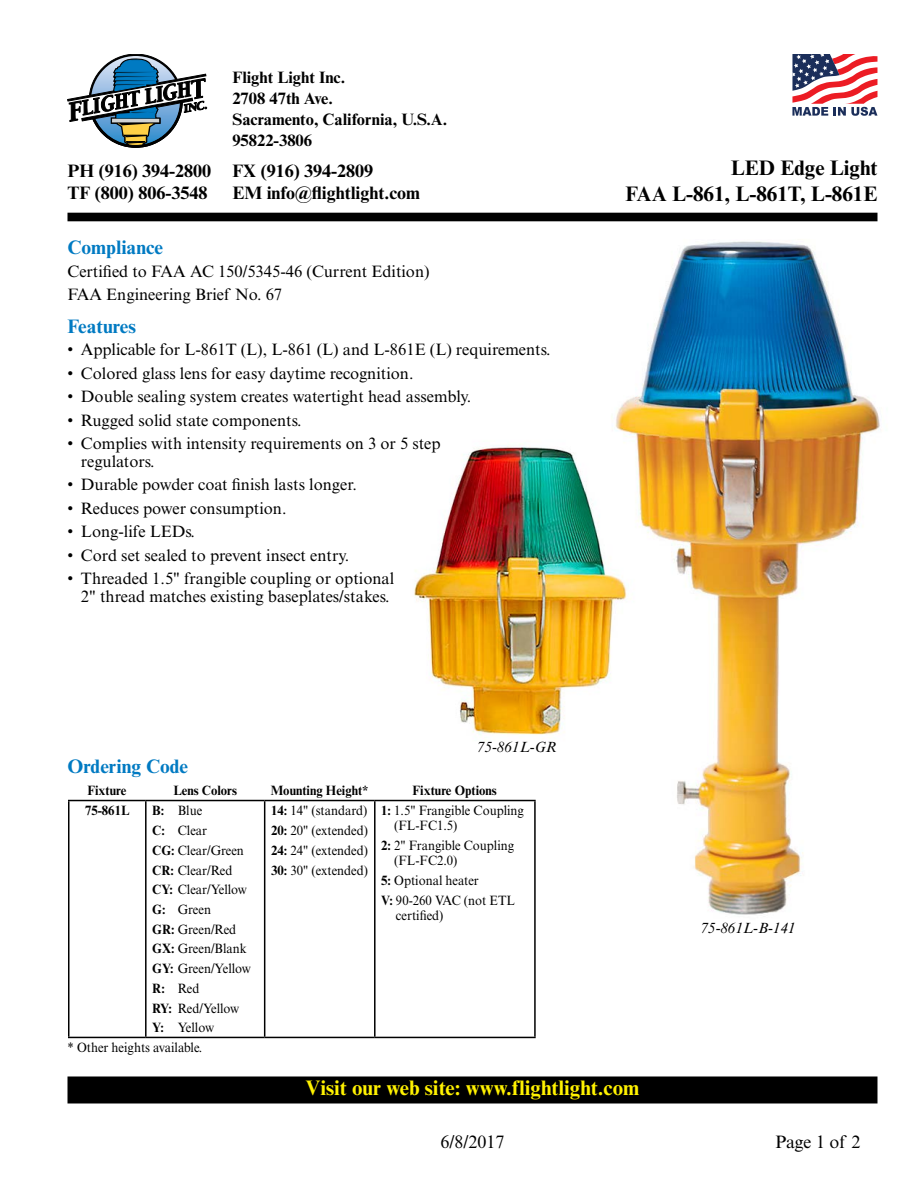
<style>
.page{position:relative;width:918px;height:1188px;background:#fff}
.page>*{position:absolute;margin:0;border:0;box-sizing:border-box;transform-origin:0 0}
.t1{font:700 21px "Times New Roman MT Std";color:#fff200}
.t2{font:700 21px/25.5px "Times New Roman MT Std";color:#000;text-align:right}
.t3{font:700 19.5px "Times New Roman MT Std";color:#007ac2}
.t4{font:700 18px/22.5px "Times New Roman MT Std";color:#000}
.t5{font:18px "Times New Roman MT Std";color:#000}
.t6{font:16.5px/18px "Times New Roman MT Std";color:#000}
.t7{font:700 16.5px/21px "Times New Roman MT Std";color:#000}
.t8{font:italic 15px "Times New Roman MT Std";color:#000}
.t9{font:13.5px/19.6px "Times New Roman MT Std";color:#000;scale:.94 1}
.t10{font:700 13.5px "Times New Roman MT Std";color:#000;scale:.94 1}
.s1{font-weight:700}
</style>
<div class="page">
<div style="left:68px;top:1077px;width:809px;height:26px;background:#000"></div>
<div style="left:68px;top:1076px;width:810px;height:27px;border:2px solid #000"></div>
<svg style="left:68px;top:54px;width:139px;height:94px"></svg>
<div style="left:68px;top:213px;width:810px;height:8px;background:#000"></div>
<img style="left:611px;top:241px;width:269px;height:674px">
<hr style="left:68px;top:800px;width:78px;height:1px;background:#000">
<hr style="left:68px;top:801px;width:2px;height:236px;background:#000">
<hr style="left:146px;top:800px;width:119px;height:1px;background:#000">
<hr style="left:145px;top:801px;width:2px;height:236px;background:#000">
<hr style="left:265px;top:800px;width:110px;height:1px;background:#000">
<hr style="left:264px;top:801px;width:1px;height:236px;background:#000">
<hr style="left:375px;top:800px;width:161px;height:1px;background:#000">
<hr style="left:374px;top:801px;width:2px;height:236px;background:#000">
<hr style="left:534px;top:801px;width:2px;height:236px;background:#000">
<hr style="left:68px;top:1037px;width:78px;height:1px;background:#000">
<hr style="left:146px;top:1037px;width:119px;height:1px;background:#000">
<hr style="left:265px;top:1037px;width:110px;height:1px;background:#000">
<hr style="left:375px;top:1037px;width:161px;height:1px;background:#000">
<svg style="left:792px;top:54px;width:85px;height:62px"></svg>
<img style="left:414px;top:429px;width:224px;height:319px">
<p class="t4" style="left:67px;top:159px;width:145px">PH (916) 394-2800<br>TF (800) 806-3548</p>
<p class="t7" style="left:232px;top:67px;width:216px">Flight Light Inc.<br>2708 47th Ave.<br>Sacramento, California, U.S.A.<br>95822-3806</p>
<p class="t4" style="left:232px;top:159px;width:189px">FX (916) 394-2809<br>EM info@flightlight.com</p>
<p class="t3" style="left:68px;top:236px;width:97px">Compliance</p>
<p class="t6" style="left:68px;top:259px;width:364px;line-height:23.4px">Certified to FAA AC 150/5345-46 (Current Edition)<br>FAA Engineering Brief No. 67</p>
<p class="t3" style="left:68px;top:314px;width:70px">Features</p>
<p class="t6" style="left:68px;top:341px;width:485px">• Applicable for L-861T (L), L-861 (L) and L-861E (L) requirements.</p>
<p class="t6" style="left:68px;top:364px;width:348px">• Colored glass lens for easy daytime recognition.</p>
<p class="t6" style="left:68px;top:388px;width:405px">• Double sealing system creates watertight head assembly.</p>
<p class="t6" style="left:68px;top:411px;width:235px">• Rugged solid state components.</p>
<p class="t6" style="left:81px;top:434px;width:361px;text-indent:-13px">• Complies with intensity requirements on 3 or 5 step regulators.</p>
<p class="t6" style="left:68px;top:476px;width:291px">• Durable powder coat finish lasts longer.</p>
<p class="t6" style="left:68px;top:499px;width:221px">• Reduces power consumption.</p>
<p class="t6" style="left:68px;top:523px;width:129px">• Long-life LEDs.</p>
<p class="t6" style="left:68px;top:546px;width:283px">• Cord set sealed to prevent insect entry.</p>
<p class="t6" style="left:68px;top:569px;width:328px;text-align:center">• Threaded 1.5" frangible coupling or optional<br>2" thread matches existing baseplates/stakes.</p>
<p class="t3" style="left:68px;top:755px;width:122px">Ordering Code</p>
<p class="t8" style="left:477px;top:739px;width:81px">75-861L-GR</p>
<p class="t10" style="left:87px;top:782px;width:43px">Fixture</p>
<p class="t10" style="left:173px;top:782px;width:69px">Lens Colors</p>
<p class="t10" style="left:271px;top:782px;width:106px">Mounting Height*</p>
<p class="t10" style="left:413px;top:782px;width:91px">Fixture Options</p>
<p class="t10" style="left:85px;top:803px;width:49px">75-861L</p>
<p class="t9" style="left:152px;top:801px;width:107px"><span class="s1">B:</span> Blue<br><span class="s1">C:</span> Clear<br><span class="s1">CG:</span> Clear/Green<br><span class="s1">CR:</span> Clear/Red<br><span class="s1">CY:</span> Clear/Yellow<br><span class="s1">G:</span> Green<br><span class="s1">GR:</span> Green/Red<br><span class="s1">GX:</span> Green/Blank<br><span class="s1">GY:</span> Green/Yellow<br><span class="s1">R:</span> Red<br><span class="s1">RY:</span> Red/Yellow<br><span class="s1">Y:</span> Yellow</p>
<p class="t9" style="left:271px;top:801px;width:105px;text-align:justify"><span class="s1">14:</span> 14" (standard)<br><span class="s1">20:</span> 20" (extended)<br><span class="s1">24:</span> 24" (extended)<br><span class="s1">30:</span> 30" (extended)</p>
<p class="t9" style="left:394px;top:803px;width:140px;line-height:15px;text-indent:-13px"><span class="s1">1:</span> 1.5" Frangible Coupling (FL-FC1.5)</p>
<p class="t9" style="left:394px;top:838px;width:129px;line-height:15px;text-indent:-13px"><span class="s1">2:</span> 2" Frangible Coupling (FL-FC2.0)</p>
<p class="t9" style="left:381px;top:871px;width:144px"><span class="s1">5:</span> Optional heater<br><span class="s1">V:</span> 90-260 VAC (not ETL</p>
<p class="t9" style="left:396px;top:905px;width:52px">certified)</p>
<p class="t9" style="left:68px;top:1038px;width:145px">* Other heights available.</p>
<p class="t2" style="left:626px;top:155px;width:253px">LED Edge Light<br>FAA L-861, L-861T, L-861E</p>
<p class="t8" style="left:701px;top:919px;width:96px">75-861L-B-141</p>
<p class="t1" style="left:306px;top:1075px;width:335px">Visit our web site: www.flightlight.com</p>
<p class="t5" style="left:440px;top:1131px;width:66px">6/8/2017</p>
<p class="t5" style="left:775px;top:1131px;width:87px">Page 1 of 2</p>
</div>
